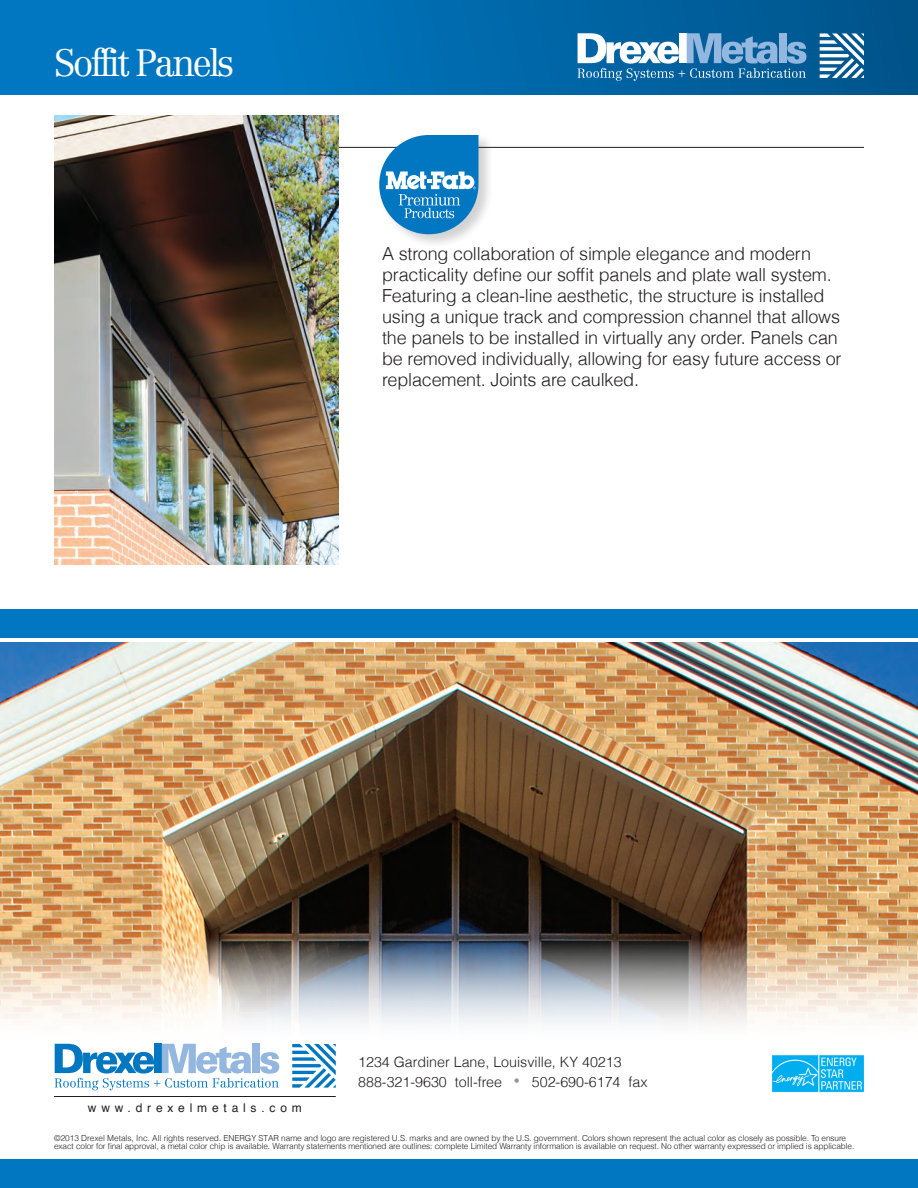
<style>
.page{position:relative;width:918px;height:1188px;background:#fff}
.page>*{position:absolute;margin:0;border:0;box-sizing:border-box;transform-origin:0 0}
.t1{font:300 37.5px "Centennial";letter-spacing:-.075em;color:#fff}
.t2{font:300 18px/21px "Helvetica";letter-spacing:-.01em;color:#231f20}
.t3{font:300 14.25px "Helvetica";color:#231f20}
.t4{font:12px "Helvetica";letter-spacing:.4em;color:#231f20}
.t5{font:300 8.25px/8.2px "Helvetica";letter-spacing:-.01em;color:#231f20}
.s1{font-size:12px;color:#939598}
</style>
<div class="page">
<hr style="left:54px;top:147px;width:810px;height:1px;background:#231f20">
<img style="left:0;top:642px;width:918px;height:405px">
<div style="left:0;top:0;width:918px;height:94px;background:linear-gradient(to right,#007ecb,#00568d)"></div>
<svg style="left:578px;top:33px;width:229px;height:48px"></svg>
<svg style="left:820px;top:33px;width:44px;height:45px"></svg>
<div style="left:0;top:1160px;width:918px;height:28px;background:#0077c0"></div>
<div style="left:0;top:609px;width:918px;height:29px;background:#0077c0"></div>
<img style="left:54px;top:115px;width:284px;height:449px">
<div style="left:378px;top:134px;width:115px;height:115px;background:#231f20;opacity:.2"></div>
<svg style="left:379px;top:135px;width:99px;height:99px"></svg>
<svg style="left:55px;top:1044px;width:224px;height:46px"></svg>
<svg style="left:292px;top:1044px;width:44px;height:44px"></svg>
<hr style="left:54px;top:1096px;width:282px;height:1px;background:#231f20">
<img style="left:772px;top:1055px;width:92px;height:37px">
<p class="t1" style="left:54px;top:41px;width:182px">Soffit Panels</p>
<p class="t2" style="left:382px;top:243px;width:461px">A strong collaboration of simple elegance and modern practicality define our soffit panels and plate wall system.<br>Featuring a clean-line aesthetic, the structure is installed using a unique track and compression channel that allows the panels to be installed in virtually any order. Panels can be removed individually, allowing for easy future access or replacement. Joints are caulked.</p>
<p class="t4" style="left:88px;top:1099px;width:215px">www.drexelmetals.com</p>
<p class="t3" style="left:358px;top:1054px;width:265px">1234 Gardiner Lane, Louisville, KY 40213</p>
<p class="t3" style="left:358px;top:1073px;width:291px">888-321-9630 toll-free <span class="s1">•</span> 502-690-6174 fax</p>
<p class="t5" style="left:54px;top:1134px;width:802px">©2013 Drexel Metals, Inc. All rights reserved. ENERGY STAR name and logo are registered U.S. marks and are owned by the U.S. government. Colors shown represent the actual color as closely as possible. To ensure exact color for final approval, a metal color chip is available. Warranty statements mentioned are outlines: complete Limited Warranty information is available on request. No other warranty expressed or implied is applicable.</p>
</div>
